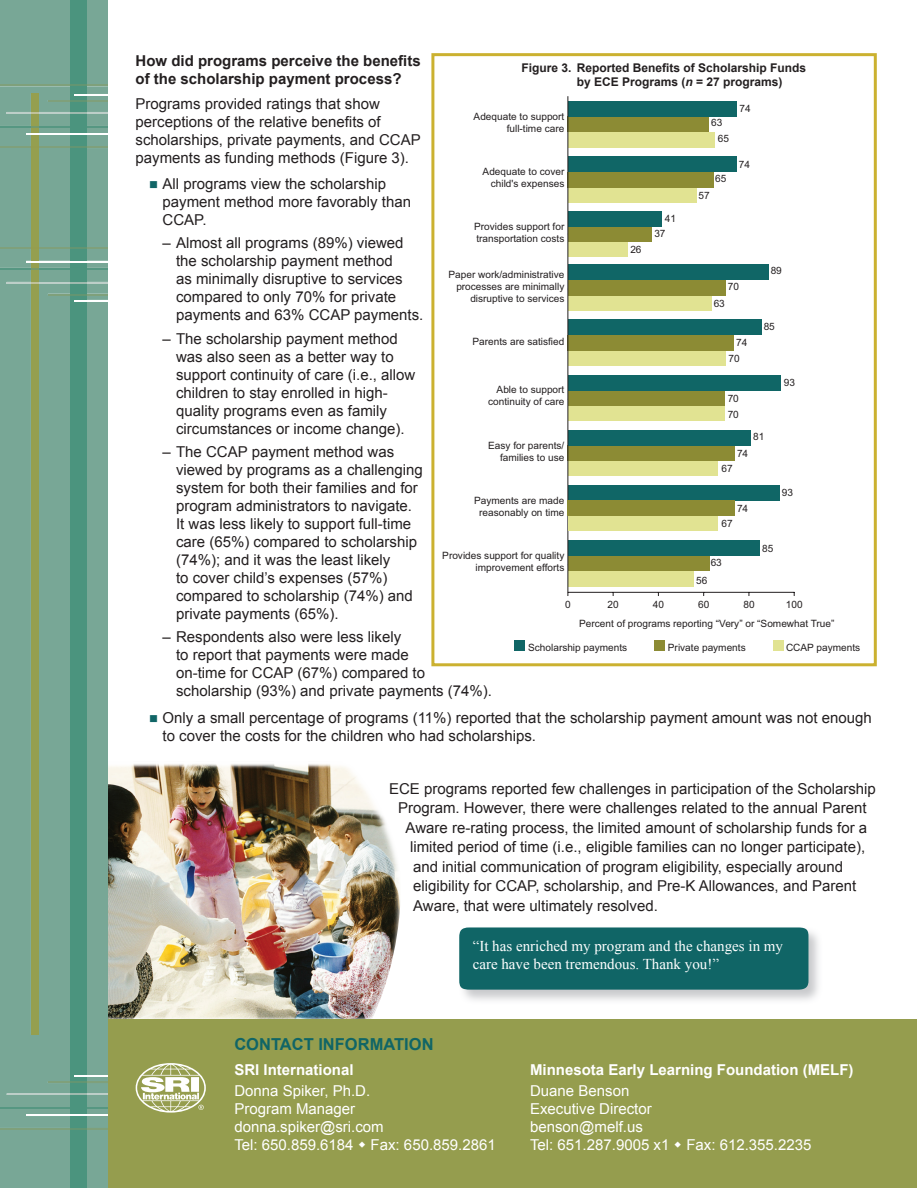
<style>
.page{position:relative;width:918px;height:1188px;background:#fff}
.page>*{position:absolute;margin:0;border:0;box-sizing:border-box;transform-origin:0 0}
.t1{font:700 16.5px "Arial";color:#106566}
.t2{font:15px/18px "Arial";color:#231f20}
.t3{font:15px/18px "Arial";color:#fff}
.t4{font:15px/18px "Times New Roman";color:#fff}
.t5{font:700 15px/18px "Arial";color:#231f20}
.t6{font:700 15px "Arial";color:#fff}
.t7{font:700 12px/14.4px "Arial";color:#231f20}
.t8{font:10.05px/12.1px "Arial";color:#231f20;text-align:right}
.s1{color:#106566}
.s2{font-style:italic}
</style>
<div class="page">
<img style="left:108px;top:764px;width:292px;height:255px">
<div style="left:70px;top:1019px;width:847px;height:169px;background:#959d4e"></div>
<svg style="left:136px;top:1063px;width:70px;height:50px"></svg>
<svg style="left:0;top:0;width:108px;height:1188px;background:#74a48e"></svg>
<div style="left:431px;top:53px;width:446px;height:613px;border:3px solid #cbb130"></div>
<hr style="left:568px;top:592px;width:227px;height:1px;background:#231f20">
<div style="left:568px;top:132px;width:147px;height:16px;background:#e1e392"></div>
<div style="left:568px;top:117px;width:141px;height:15px;background:#8c8b34"></div>
<div style="left:568px;top:101px;width:169px;height:16px;background:#106666"></div>
<div style="left:568px;top:187px;width:128px;height:16px;background:#e1e392"></div>
<div style="left:568px;top:172px;width:146px;height:15px;background:#8c8b34"></div>
<div style="left:568px;top:156px;width:168px;height:16px;background:#106666"></div>
<div style="left:568px;top:242px;width:60px;height:15px;background:#e1e392"></div>
<div style="left:568px;top:226px;width:83px;height:16px;background:#8c8b34"></div>
<div style="left:568px;top:211px;width:93px;height:15px;background:#106666"></div>
<div style="left:568px;top:295px;width:143px;height:16px;background:#e1e392"></div>
<div style="left:568px;top:280px;width:157px;height:15px;background:#8c8b34"></div>
<div style="left:568px;top:264px;width:200px;height:16px;background:#106666"></div>
<div style="left:568px;top:351px;width:157px;height:15px;background:#e1e392"></div>
<div style="left:568px;top:335px;width:166px;height:16px;background:#8c8b34"></div>
<div style="left:568px;top:320px;width:194px;height:15px;background:#106666"></div>
<div style="left:568px;top:406px;width:157px;height:15px;background:#e1e392"></div>
<div style="left:568px;top:390px;width:157px;height:16px;background:#8c8b34"></div>
<div style="left:568px;top:375px;width:212px;height:15px;background:#106666"></div>
<div style="left:568px;top:461px;width:150px;height:15px;background:#e1e392"></div>
<div style="left:568px;top:445px;width:167px;height:16px;background:#8c8b34"></div>
<div style="left:568px;top:430px;width:182px;height:15px;background:#106666"></div>
<div style="left:568px;top:485px;width:212px;height:15px;background:#106666"></div>
<div style="left:568px;top:571px;width:125px;height:15px;background:#e1e392"></div>
<div style="left:568px;top:556px;width:141px;height:15px;background:#8c8b34"></div>
<div style="left:568px;top:540px;width:192px;height:16px;background:#106666"></div>
<div style="left:773px;top:640px;width:11px;height:11px;background:#e1e392"></div>
<div style="left:654px;top:640px;width:11px;height:11px;background:#8c8b34"></div>
<div style="left:514px;top:640px;width:11px;height:11px;background:#106666"></div>
<hr style="left:568px;top:96px;width:1px;height:496px;background:#231f20">
<div style="left:568px;top:516px;width:150px;height:15px;background:#e1e392"></div>
<div style="left:568px;top:500px;width:167px;height:16px;background:#8c8b34"></div>
<div style="left:458px;top:926px;width:365px;height:79px;background:#bcbdc0;opacity:.8"></div>
<div style="left:459px;top:927px;width:349px;height:63px;background:#106566"></div>
<p class="t5" style="left:136px;top:52px;width:287px">How did programs perceive the benefits of the scholarship payment process?</p>
<p class="t2" style="left:136px;top:95px;width:287px">Programs provided ratings that show perceptions of the relative benefits of scholarships, private payments, and CCAP payments as funding methods (Figure 3).</p>
<p class="t2" style="left:163px;top:175px;width:250px;text-indent:-14px"><span class="s1">■</span> All programs view the scholarship payment method more favorably than<br>CCAP.</p>
<p class="t2" style="left:176px;top:234px;width:249px;text-indent:-14px">– Almost all programs (89%) viewed the scholarship payment method<br>as minimally disruptive to services compared to only 70% for private payments and 63% CCAP payments.</p>
<p class="t2" style="left:176px;top:330px;width:241px;text-indent:-14px">– The scholarship payment method was also seen as a better way to support continuity of care (i.e., allow children to stay enrolled in high&shy;quality programs even as family circumstances or income change).</p>
<p class="t2" style="left:176px;top:443px;width:248px;text-indent:-13px">– The CCAP payment method was viewed by programs as a challenging system for both their families and for program administrators to navigate.<br>It was less likely to support full-time care (65%) compared to scholarship (74%); and it was the least likely<br>to cover child’s expenses (57%) compared to scholarship (74%) and private payments (65%).</p>
<p class="t2" style="left:176px;top:628px;width:317px;text-indent:-13px">– Respondents also were less likely<br>to report that payments were made<br>on-time for CCAP (67%) compared to scholarship (93%) and private payments (74%).</p>
<p class="t2" style="left:163px;top:709px;width:711px;text-indent:-14px"><span class="s1">■</span> Only a small percentage of programs (11%) reported that the scholarship payment amount was not enough to cover the costs for the children who had scholarships.</p>
<p class="t2" style="left:389px;top:780px;width:488px">ECE programs reported few challenges in participation of the Scholarship</p>
<p class="t2" style="left:398px;top:799px;width:470px">Program. However, there were challenges related to the annual Parent</p>
<p class="t2" style="left:406px;top:819px;width:463px">Aware re-rating process, the limited amount of scholarship funds for a</p>
<p class="t2" style="left:410px;top:838px;width:457px">limited period of time (i.e., eligible families can no longer participate),</p>
<p class="t2" style="left:413px;top:858px;width:431px">and initial communication of program eligibility, especially around</p>
<p class="t2" style="left:413px;top:877px;width:445px">eligibility for CCAP, scholarship, and Pre-K Allowances, and Parent</p>
<p class="t2" style="left:413px;top:897px;width:246px">Aware, that were ultimately resolved.</p>
<p class="t7" style="left:577px;top:61px;width:231px;text-indent:-56px">Figure 3. Reported Benefits of Scholarship Funds by ECE Programs (<span class="s2">n</span> = 27 programs)</p>
<p class="t8" style="left:740px;top:103px;width:13px">74</p>
<p class="t8" style="left:474px;top:110px;width:92px">Adequate to support full-time care</p>
<p class="t8" style="left:718px;top:114px;width:13px;line-height:16.4px;text-align:left;text-indent:-7px">63<br>65</p>
<p class="t8" style="left:739px;top:158px;width:13px">74</p>
<p class="t8" style="left:483px;top:165px;width:83px">Adequate to cover child's expenses</p>
<p class="t8" style="left:715px;top:173px;width:13px">65</p>
<p class="t8" style="left:698px;top:189px;width:13px">57</p>
<p class="t8" style="left:654px;top:211px;width:23px;line-height:15.6px;text-align:left;text-indent:11px">41<br>37</p>
<p class="t8" style="left:474px;top:221px;width:92px;text-align:left">Provides support for transportation costs</p>
<p class="t8" style="left:630px;top:244px;width:13px">26</p>
<p class="t8" style="left:771px;top:265px;width:13px">89</p>
<p class="t8" style="left:448px;top:269px;width:117px">Paper work/administrative processes are minimally disruptive to services</p>
<p class="t8" style="left:728px;top:280px;width:13px">70</p>
<p class="t8" style="left:714px;top:297px;width:13px">63</p>
<p class="t8" style="left:764px;top:321px;width:13px">85</p>
<p class="t8" style="left:473px;top:336px;width:93px">Parents are satisfied</p>
<p class="t8" style="left:729px;top:334px;width:20px;line-height:16.5px;text-align:left;text-indent:8px">74<br>70</p>
<p class="t8" style="left:784px;top:376px;width:13px">93</p>
<p class="t8" style="left:488px;top:384px;width:78px">Able to support continuity of care</p>
<p class="t8" style="left:728px;top:390px;width:13px;line-height:16.6px;text-align:left">70<br>70</p>
<p class="t8" style="left:753px;top:431px;width:13px">81</p>
<p class="t8" style="left:488px;top:440px;width:78px">Easy for parents/ families to use</p>
<p class="t8" style="left:737px;top:448px;width:13px">74</p>
<p class="t8" style="left:722px;top:463px;width:13px">67</p>
<p class="t8" style="left:782px;top:487px;width:13px">93</p>
<p class="t8" style="left:474px;top:494px;width:92px;text-align:center">Payments are made reasonably on time</p>
<p class="t8" style="left:737px;top:502px;width:13px">74</p>
<p class="t8" style="left:722px;top:518px;width:13px">67</p>
<p class="t8" style="left:762px;top:542px;width:13px">85</p>
<p class="t8" style="left:442px;top:550px;width:124px">Provides support for quality improvement efforts</p>
<p class="t8" style="left:711px;top:557px;width:13px">63</p>
<p class="t8" style="left:696px;top:574px;width:13px">56</p>
<p class="t8" style="left:579px;top:618px;width:257px">Percent of programs reporting “Very” or “Somewhat True”</p>
<p class="t8" style="left:565px;top:598px;width:7px">0</p>
<p class="t8" style="left:608px;top:598px;width:13px">20</p>
<p class="t8" style="left:653px;top:598px;width:13px">40</p>
<p class="t8" style="left:698px;top:598px;width:13px">60</p>
<p class="t8" style="left:743px;top:598px;width:13px">80</p>
<p class="t8" style="left:786px;top:598px;width:18px">100</p>
<p class="t8" style="left:528px;top:641px;width:101px">Scholarship payments</p>
<p class="t8" style="left:668px;top:641px;width:79px">Private payments</p>
<p class="t8" style="left:786px;top:641px;width:76px">CCAP payments</p>
<p class="t4" style="left:473px;top:937px;width:312px">“It has enriched my program and the changes in my care have been tremendous. Thank you!”</p>
<p class="t1" style="left:234px;top:1034px;width:201px">CONTACT INFORMATION</p>
<p class="t6" style="left:234px;top:1060px;width:121px">SRI International</p>
<p class="t3" style="left:234px;top:1082px;width:263px">Donna Spiker, Ph.D.<br>Program Manager donna.spiker@sri.com<br>Tel: 650.859.6184 Fax: 650.859.2861</p>
<p class="t6" style="left:530px;top:1060px;width:325px">Minnesota Early Learning Foundation (MELF)</p>
<p class="t3" style="left:530px;top:1082px;width:283px">Duane Benson<br>Executive Director<br>benson@melf.us<br>Tel: 651.287.9005 x1 Fax: 612.355.2235</p>
</div>
